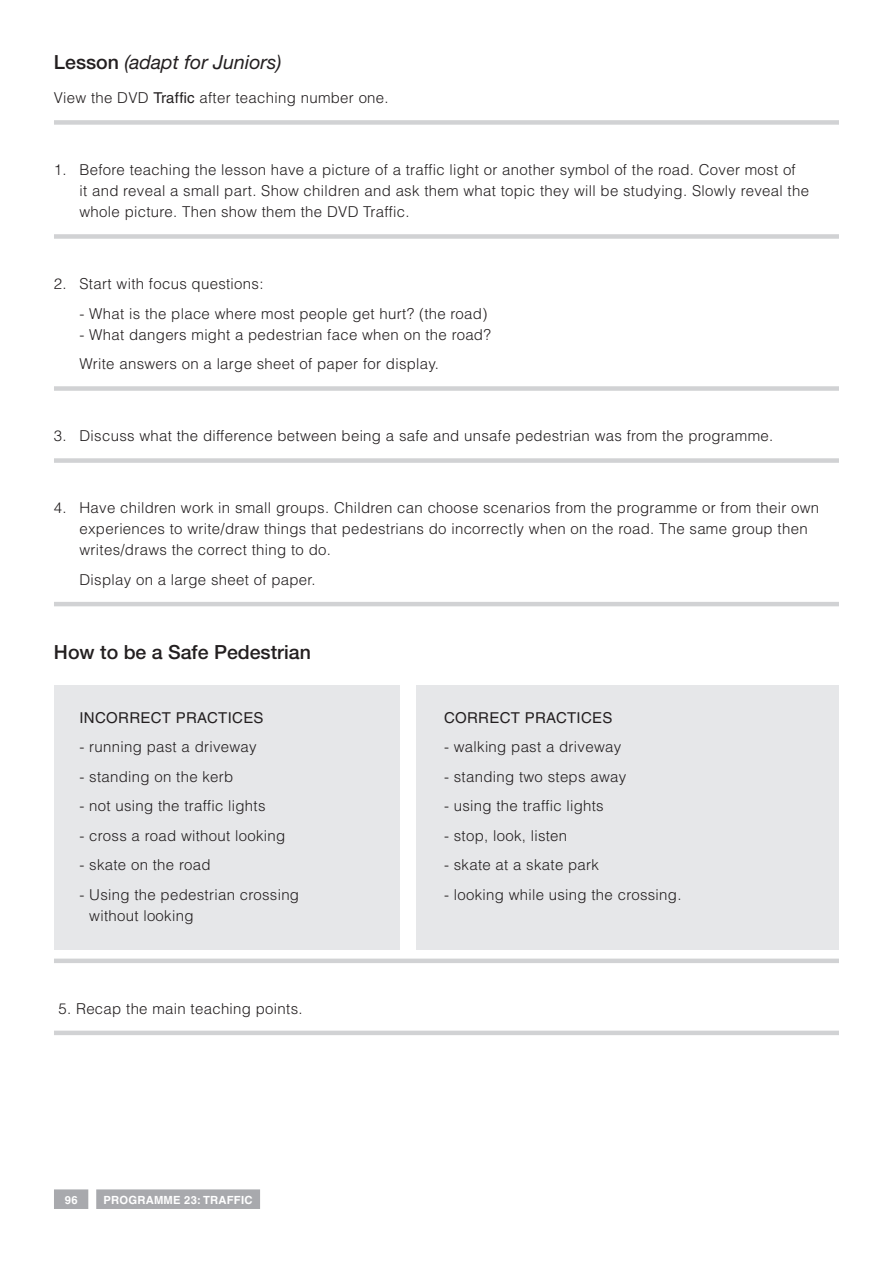
<style>
.page{position:relative;width:893px;height:1263px;background:#fff}
.page>*{position:absolute;margin:0;border:0;box-sizing:border-box;transform-origin:0 0}
.SUB_HEAD{font:italic 19.5px "Helvetica Neue";color:#231f20}
.SUB_HEAD-2{font:500 19.5px "Helvetica Neue";color:#231f20}
.BODY_COPY{font:300 15px/21px "Helvetica";letter-spacing:.02em;color:#231f20}
.BODY_COPY_-_LAST_PAR{font:300 15px/21px "Helvetica";letter-spacing:.02em;color:#231f20}
.BODY_COPY-2{font:15px "Helvetica";letter-spacing:.02em;color:#231f20}
.BODY_COPY-3{font:700 11.25px "Helvetica";letter-spacing:.02em;color:#fff}
.s1{font-weight:500;font-style:normal}
.s2{font-weight:400}
</style>
<div class="page">
<div style="left:417px;top:686px;width:422px;height:264px;background:#e6e7e9"></div>
<div style="left:54px;top:686px;width:346px;height:264px;background:#e6e7e9"></div>
<div style="left:54px;top:120px;width:785px;height:5px;background:#d1d2d4"></div>
<div style="left:54px;top:234px;width:785px;height:5px;background:#d1d2d4"></div>
<div style="left:54px;top:386px;width:785px;height:5px;background:#d1d2d4"></div>
<div style="left:54px;top:458px;width:785px;height:5px;background:#d1d2d4"></div>
<hr style="left:54px;top:602px;width:785px;height:4px;background:#d1d2d4">
<div style="left:54px;top:958px;width:785px;height:5px;background:#d1d2d4"></div>
<hr style="left:54px;top:1031px;width:785px;height:4px;background:#d1d2d4">
<svg style="left:54px;top:1189px;width:34px;height:20px"></svg>
<div style="left:96px;top:1189px;width:164px;height:20px;background:#a8a9ad"></div>
<p class="SUB_HEAD" style="left:54px;top:51px;width:229px"><span class="s1">Lesson</span> (adapt for Juniors)</p>
<p class="BODY_COPY_-_LAST_PAR" style="left:54px;top:87px;width:336px">View the DVD <span class="s2">Traffic</span> after teaching number one.</p>
<p class="BODY_COPY_-_LAST_PAR" style="left:80px;top:159px;width:731px;text-indent:-26px">1. Before teaching the lesson have a picture of a traffic light or another symbol of the road. Cover most of<br>it and reveal a small part. Show children and ask them what topic they will be studying. Slowly reveal the whole picture. Then show them the DVD Traffic.</p>
<p class="BODY_COPY" style="left:54px;top:273px;width:211px">2. Start with focus questions:</p>
<p class="BODY_COPY" style="left:80px;top:302px;width:409px">- What is the place where most people get hurt? (the road)</p>
<p class="BODY_COPY" style="left:80px;top:323px;width:413px">- What dangers might a pedestrian face when on the road?</p>
<p class="BODY_COPY_-_LAST_PAR" style="left:80px;top:353px;width:361px">Write answers on a large sheet of paper for display.</p>
<p class="BODY_COPY_-_LAST_PAR" style="left:54px;top:425px;width:721px">3. Discuss what the difference between being a safe and unsafe pedestrian was from the programme.</p>
<p class="BODY_COPY" style="left:80px;top:497px;width:741px;text-indent:-26px">4. Have children work in small groups. Children can choose scenarios from the programme or from their own experiences to write/draw things that pedestrians do incorrectly when on the road. The same group then writes/draws the correct thing to do.</p>
<p class="BODY_COPY_-_LAST_PAR" style="left:80px;top:569px;width:238px">Display on a large sheet of paper.</p>
<p class="SUB_HEAD-2" style="left:54px;top:641px;width:258px">How to be a Safe Pedestrian</p>
<p class="BODY_COPY-2" style="left:80px;top:708px;width:186px">INCORRECT PRACTICES</p>
<p class="BODY_COPY-2" style="left:444px;top:708px;width:170px">CORRECT PRACTICES</p>
<p class="BODY_COPY" style="left:80px;top:736px;width:179px">- running past a driveway</p>
<p class="BODY_COPY" style="left:444px;top:736px;width:179px">- walking past a driveway</p>
<p class="BODY_COPY" style="left:80px;top:765px;width:155px">- standing on the kerb</p>
<p class="BODY_COPY" style="left:444px;top:765px;width:184px">- standing two steps away</p>
<p class="BODY_COPY" style="left:80px;top:795px;width:187px">- not using the traffic lights</p>
<p class="BODY_COPY" style="left:444px;top:795px;width:161px">- using the traffic lights</p>
<p class="BODY_COPY" style="left:80px;top:824px;width:207px">- cross a road without looking</p>
<p class="BODY_COPY" style="left:444px;top:824px;width:125px">- stop, look, listen</p>
<p class="BODY_COPY" style="left:80px;top:854px;width:133px">- skate on the road</p>
<p class="BODY_COPY" style="left:444px;top:854px;width:156px">- skate at a skate park</p>
<p class="BODY_COPY_-_LAST_PAR" style="left:80px;top:883px;width:221px">- Using the pedestrian crossing</p>
<p class="BODY_COPY_-_LAST_PAR" style="left:444px;top:883px;width:239px">- looking while using the crossing.</p>
<p class="BODY_COPY_-_LAST_PAR" style="left:89px;top:904px;width:106px">without looking</p>
<p class="BODY_COPY_-_LAST_PAR" style="left:58px;top:997px;width:246px">5. Recap the main teaching points.</p>
<p class="BODY_COPY-3" style="left:65px;top:1193px;width:14px">96</p>
<p class="BODY_COPY-3" style="left:104px;top:1193px;width:150px">PROGRAMME 23: TRAFFIC</p>
</div>
